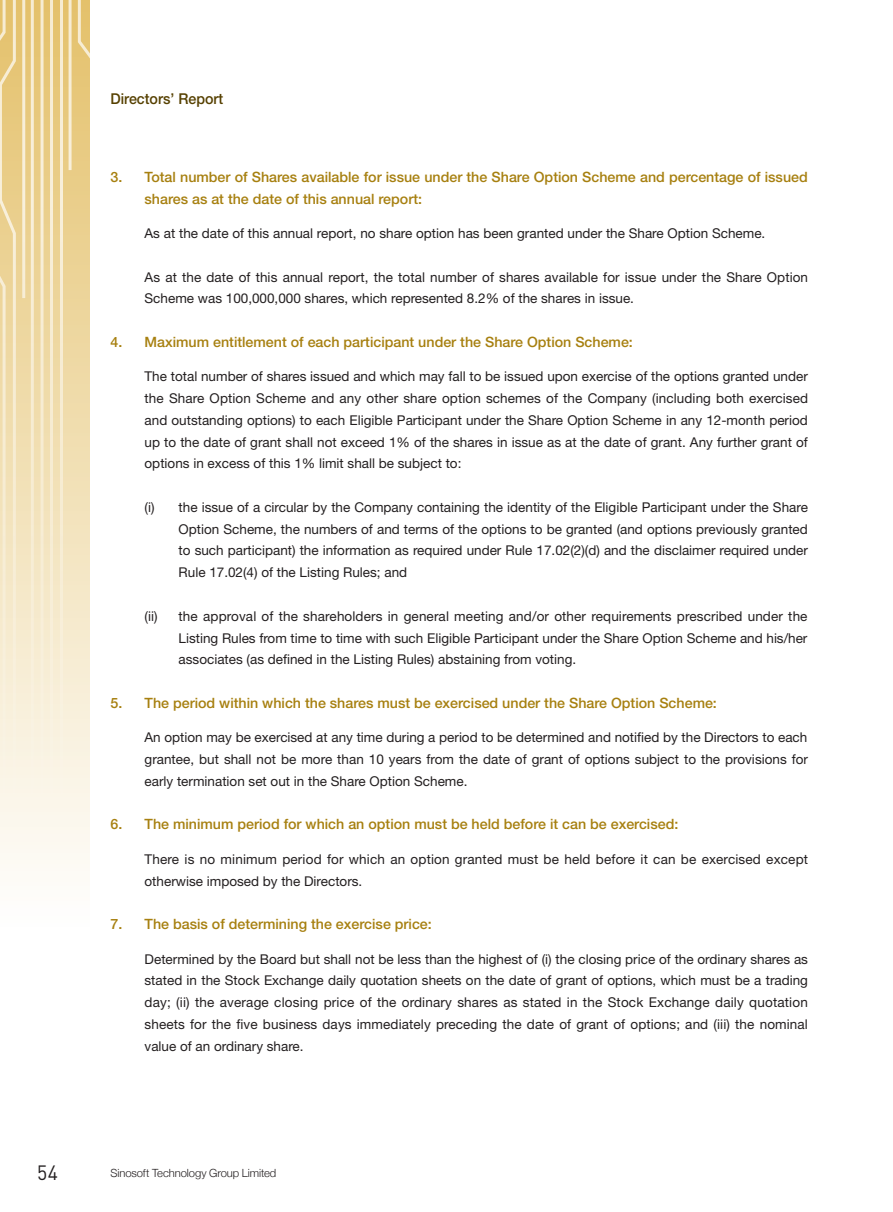
<style>
.page{position:relative;width:893px;height:1212px;background:#fff}
.page>*{position:absolute;margin:0;border:0;box-sizing:border-box;transform-origin:0 0}
.t1{font:20.4px "DIN";color:#231f20;scale:.95 1}
.t2{font:500 15px "Helvetica Neue LT Std";color:#564000;scale:.95 1}
.t3{font:500 14.25px/21.8px "Helvetica Neue LT Std";color:#a78010}
.t4{font:13.5px/21.8px "Helvetica Neue LT Std";color:#231f20;text-align:justify}
.t5{font:300 11.25px "Helvetica Neue";letter-spacing:-.01em;color:#231f20}
</style>
<div class="page">
<svg style="left:0;top:0;width:90px;height:868px;background:#f1e1b8"></svg>
<p class="t2" style="left:111px;top:90px;width:120px">Directors’ Report</p>
<p class="t3" style="left:145px;top:166px;width:665px;text-indent:-34px">3. Total number of Shares available for issue under the Share Option Scheme and percentage of issued shares as at the date of this annual report:</p>
<p class="t4" style="left:145px;top:222px;width:622px">As at the date of this annual report, no share option has been granted under the Share Option Scheme.</p>
<p class="t4" style="left:145px;top:266px;width:665px">As at the date of this annual report, the total number of shares available for issue under the Share Option<br>Scheme was 100,000,000 shares, which represented 8.2% of the shares in issue.</p>
<p class="t3" style="left:111px;top:331px;width:524px">4. Maximum entitlement of each participant under the Share Option Scheme:</p>
<p class="t4" style="left:145px;top:366px;width:665px">The total number of shares issued and which may fall to be issued upon exercise of the options granted under the Share Option Scheme and any other share option schemes of the Company (including both exercised and outstanding options) to each Eligible Participant under the Share Option Scheme in any 12-month period up to the date of grant shall not exceed 1% of the shares in issue as at the date of grant. Any further grant of options in excess of this 1% limit shall be subject to:</p>
<p class="t4" style="left:179px;top:496px;width:631px;text-indent:-34px">(i) the issue of a circular by the Company containing the identity of the Eligible Participant under the Share Option Scheme, the numbers of and terms of the options to be granted (and options previously granted to such participant) the information as required under Rule 17.02(2)(d) and the disclaimer required under Rule 17.02(4) of the Listing Rules; and</p>
<p class="t4" style="left:179px;top:605px;width:630px;text-indent:-34px">(ii) the approval of the shareholders in general meeting and/or other requirements prescribed under the Listing Rules from time to time with such Eligible Participant under the Share Option Scheme and his/her associates (as defined in the Listing Rules) abstaining from voting.</p>
<p class="t3" style="left:111px;top:692px;width:608px">5. The period within which the shares must be exercised under the Share Option Scheme:</p>
<p class="t4" style="left:145px;top:726px;width:665px">An option may be exercised at any time during a period to be determined and notified by the Directors to each grantee, but shall not be more than 10 years from the date of grant of options subject to the provisions for early termination set out in the Share Option Scheme.</p>
<p class="t3" style="left:111px;top:813px;width:569px">6. The minimum period for which an option must be held before it can be exercised:</p>
<p class="t4" style="left:145px;top:848px;width:665px">There is no minimum period for which an option granted must be held before it can be exercised except otherwise imposed by the Directors.</p>
<p class="t3" style="left:111px;top:913px;width:323px">7. The basis of determining the exercise price:</p>
<p class="t4" style="left:145px;top:948px;width:665px">Determined by the Board but shall not be less than the highest of (i) the closing price of the ordinary shares as stated in the Stock Exchange daily quotation sheets on the date of grant of options, which must be a trading day; (ii) the average closing price of the ordinary shares as stated in the Stock Exchange daily quotation sheets for the five business days immediately preceding the date of grant of options; and (iii) the nominal value of an ordinary share.</p>
<h1 class="t1" style="left:37px;top:1159px;width:23px">54</h1>
<p class="t5" style="left:111px;top:1164px;width:167px">Sinosoft Technology Group Limited</p>
</div>
